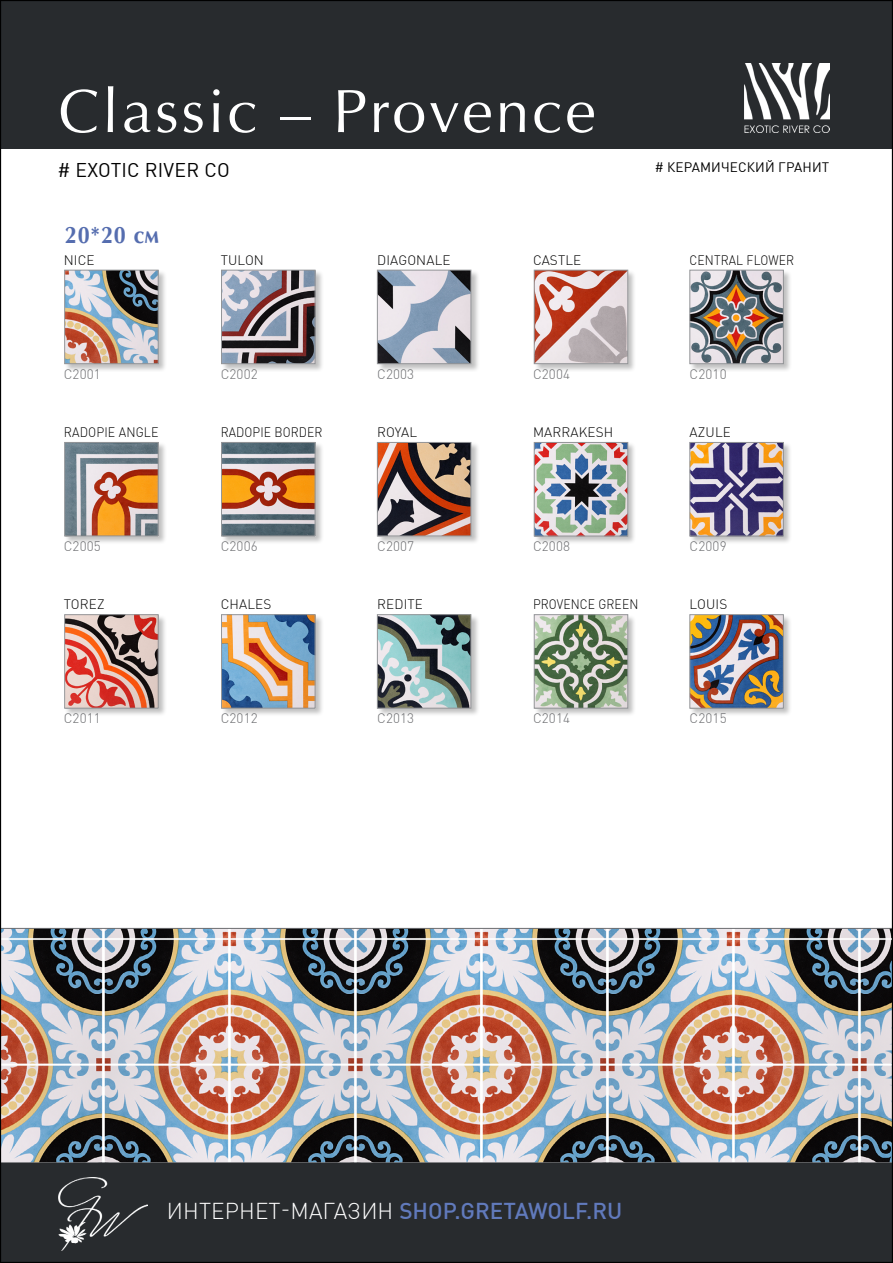
<style>
.page{position:relative;width:893px;height:1263px;background:#fff}
.page>*{position:absolute;margin:0;border:0;box-sizing:border-box;transform-origin:0 0}
.t1{font:61.5px "AG Opus High Resolution";letter-spacing:.04em;color:#fff}
.t2{font:700 24px "AG Opus High Resolution";color:#556daf;scale:.9 1}
.t3{font:500 22.5px "DIN Pro";color:#617abc}
.t4{font:19.5px "DIN Pro";letter-spacing:.01em;color:#000}
.t5{font:300 13.5px "DIN Pro";letter-spacing:.01em;color:#6d6e71}
.t6{font:300 13.5px "DIN Pro";letter-spacing:.01em;color:#000}
.t7{font:300 13.5px "DIN Pro";letter-spacing:.01em;color:#000;scale:.9 1}
.t8{font:13.5px "DIN Pro";letter-spacing:.01em;color:#000}
.t9{font:300 13.5px "DIN Pro";letter-spacing:.01em;color:#000;scale:.92 1}
.s1{font-weight:300;color:#fff}
</style>
<div class="page">
<div style="left:0;top:0;width:893px;height:149px;background:#282b2e"></div>
<div style="left:64px;top:269px;width:103px;height:103px;background:#000;opacity:.25"></div>
<img style="left:66px;top:272px;width:90px;height:90px">
<div style="left:64px;top:270px;width:94px;height:94px;border:1px solid #939598"></div>
<div style="left:221px;top:269px;width:103px;height:103px;background:#000;opacity:.25"></div>
<img style="left:223px;top:272px;width:90px;height:90px">
<div style="left:221px;top:270px;width:94px;height:94px;border:1px solid #939598"></div>
<div style="left:377px;top:269px;width:102px;height:103px;background:#000;opacity:.25"></div>
<img style="left:379px;top:272px;width:90px;height:90px">
<div style="left:377px;top:270px;width:94px;height:94px;border:1px solid #939598"></div>
<div style="left:534px;top:269px;width:102px;height:103px;background:#000;opacity:.25"></div>
<img style="left:536px;top:272px;width:90px;height:90px">
<div style="left:534px;top:270px;width:94px;height:94px;border:1px solid #939598"></div>
<div style="left:689px;top:269px;width:103px;height:103px;background:#000;opacity:.25"></div>
<img style="left:692px;top:272px;width:90px;height:90px">
<div style="left:690px;top:270px;width:94px;height:94px;border:1px solid #939598"></div>
<div style="left:64px;top:442px;width:103px;height:102px;background:#000;opacity:.25"></div>
<img style="left:66px;top:444px;width:90px;height:90px">
<div style="left:64px;top:442px;width:94px;height:94px;border:1px solid #939598"></div>
<div style="left:221px;top:442px;width:103px;height:102px;background:#000;opacity:.25"></div>
<img style="left:223px;top:444px;width:90px;height:90px">
<div style="left:221px;top:442px;width:94px;height:94px;border:1px solid #939598"></div>
<div style="left:377px;top:442px;width:102px;height:102px;background:#000;opacity:.25"></div>
<img style="left:379px;top:444px;width:90px;height:90px">
<div style="left:377px;top:442px;width:94px;height:94px;border:1px solid #939598"></div>
<div style="left:534px;top:442px;width:102px;height:102px;background:#000;opacity:.25"></div>
<img style="left:536px;top:444px;width:90px;height:90px">
<div style="left:534px;top:442px;width:94px;height:94px;border:1px solid #939598"></div>
<div style="left:689px;top:442px;width:103px;height:102px;background:#000;opacity:.25"></div>
<img style="left:692px;top:444px;width:90px;height:90px">
<div style="left:690px;top:442px;width:94px;height:94px;border:1px solid #939598"></div>
<svg style="left:2px;top:928px;width:889px;height:235px;background:#a29998"></svg>
<div style="left:0;top:1163px;width:893px;height:100px;background:#282b2e"></div>
<img style="left:745px;top:64px;width:84px;height:69px">
<img style="left:58px;top:1178px;width:89px;height:73px">
<div style="left:64px;top:614px;width:103px;height:103px;background:#000;opacity:.25"></div>
<img style="left:66px;top:616px;width:90px;height:90px">
<div style="left:64px;top:614px;width:94px;height:94px;border:1px solid #939598"></div>
<div style="left:221px;top:614px;width:103px;height:103px;background:#000;opacity:.25"></div>
<img style="left:223px;top:616px;width:90px;height:90px">
<div style="left:221px;top:614px;width:94px;height:94px;border:1px solid #939598"></div>
<div style="left:377px;top:614px;width:102px;height:103px;background:#000;opacity:.25"></div>
<img style="left:379px;top:616px;width:90px;height:90px">
<div style="left:377px;top:614px;width:94px;height:94px;border:1px solid #939598"></div>
<div style="left:534px;top:614px;width:102px;height:103px;background:#000;opacity:.25"></div>
<img style="left:536px;top:616px;width:90px;height:90px">
<div style="left:534px;top:614px;width:94px;height:94px;border:1px solid #939598"></div>
<div style="left:689px;top:614px;width:103px;height:103px;background:#000;opacity:.25"></div>
<img style="left:692px;top:616px;width:90px;height:90px">
<div style="left:690px;top:614px;width:94px;height:94px;border:1px solid #939598"></div>
<h1 class="t1" style="left:58px;top:76px;width:539px">Classic – Provence</h1>
<h3 class="t4" style="left:58px;top:158px;width:174px"># EXOTIC RIVER CO</h3>
<p class="t8" style="left:655px;top:159px;width:176px"># Керамический гранит</p>
<h2 class="t2" style="left:65px;top:221px;width:106px">20*20 см</h2>
<p class="t6" style="left:64px;top:252px;width:32px">NICE</p>
<p class="t6" style="left:221px;top:252px;width:42px">TULON</p>
<p class="t6" style="left:377px;top:252px;width:75px">DIAGONALE</p>
<p class="t6" style="left:533px;top:252px;width:50px">CAST LE</p>
<p class="t7" style="left:690px;top:252px;width:118px">CENTRAL FLOWER</p>
<p class="t5" style="left:64px;top:366px;width:38px">C2001</p>
<p class="t5" style="left:221px;top:366px;width:38px">C2002</p>
<p class="t5" style="left:377px;top:366px;width:38px">C2003</p>
<p class="t5" style="left:533px;top:366px;width:38px">C2004</p>
<p class="t5" style="left:690px;top:366px;width:38px">C2010</p>
<p class="t9" style="left:64px;top:424px;width:104px">RADOPIE ANGLE</p>
<p class="t7" style="left:221px;top:424px;width:115px">RADOPIE BORDER</p>
<p class="t6" style="left:377px;top:424px;width:42px">ROYAL</p>
<p class="t6" style="left:533px;top:424px;width:82px">MARRAKESH</p>
<p class="t6" style="left:690px;top:424px;width:43px">AZULE</p>
<p class="t5" style="left:64px;top:538px;width:38px">C2005</p>
<p class="t5" style="left:221px;top:538px;width:38px">C2006</p>
<p class="t5" style="left:377px;top:538px;width:38px">C2007</p>
<p class="t5" style="left:533px;top:538px;width:38px">C2008</p>
<p class="t5" style="left:690px;top:538px;width:38px">C2009</p>
<p class="t6" style="left:64px;top:596px;width:42px">TOREZ</p>
<p class="t6" style="left:221px;top:596px;width:52px">C HALES</p>
<p class="t6" style="left:377px;top:596px;width:47px">REDITE</p>
<p class="t7" style="left:533px;top:596px;width:119px">PROVENCE GREEN</p>
<p class="t6" style="left:690px;top:596px;width:39px">LOUIS</p>
<p class="t5" style="left:64px;top:710px;width:38px">C2011</p>
<p class="t5" style="left:221px;top:710px;width:38px">C2012</p>
<p class="t5" style="left:377px;top:710px;width:38px">C2013</p>
<p class="t5" style="left:533px;top:710px;width:38px">C2014</p>
<p class="t5" style="left:690px;top:710px;width:38px">C2015</p>
<h3 class="t3" style="left:167px;top:1196px;width:457px"><span class="s1">ИНТЕРНЕТ-МАГАЗИН</span> SHOP.GRETAWOLF.RU</h3>
</div>
